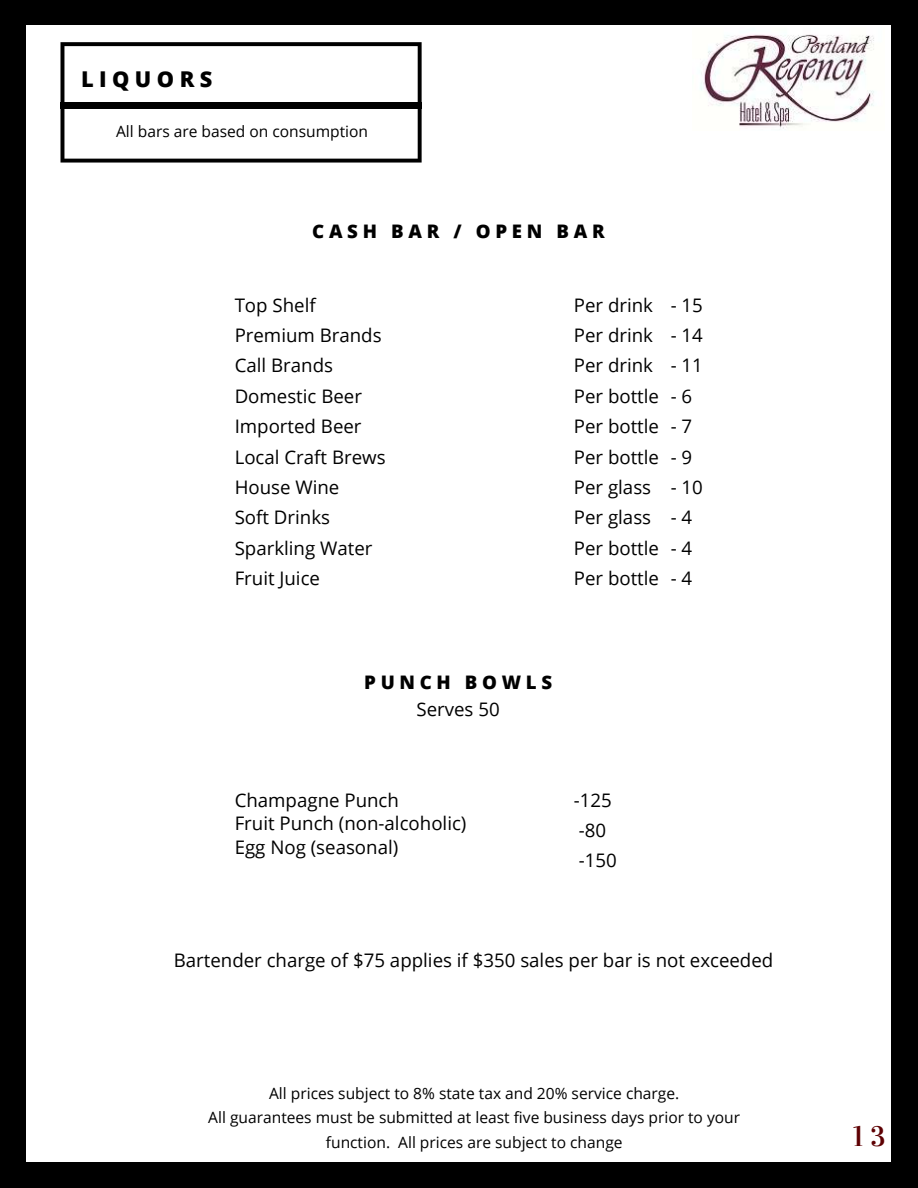
<style>
.page{position:relative;width:918px;height:1188px;background:#000}
.page>*{position:absolute;margin:0;border:0;box-sizing:border-box;transform-origin:0 0}
.t1{font:28.05px "Vidaloka";color:#5e0003}
.t2{font:800 21.75px "Open Sans";letter-spacing:.25em;color:#000}
.t3{font:18.75px/30.3px "Open Sans";color:#000}
.t4{font:800 18.75px "Open Sans";letter-spacing:.25em;color:#000}
.t5{font:15.6px/24.8px "Open Sans";color:#000;text-align:center}
</style>
<div class="page">
<div style="left:27px;top:26px;width:864px;height:1136px;background:#fff"></div>
<svg style="left:61px;top:42px;width:361px;height:121px"></svg>
<div style="left:60px;top:103px;width:361px;height:6px;background:#000"></div>
<img style="left:700px;top:34px;width:174px;height:95px">
<p class="t2" style="left:81px;top:64px;width:133px">LIQUORS</p>
<p class="t5" style="left:116px;top:119px;width:254px">All bars are based on consumption</p>
<p class="t4" style="left:312px;top:218px;width:294px">CASH BAR / OPEN BAR</p>
<p class="t3" style="left:235px;top:289px;width:152px">Top Shelf<br>Premium Brands<br>Call Brands<br>Domestic Beer<br>Imported Beer<br>Local Craft Brews<br>House Wine<br>Soft Drinks<br>Sparkling Water<br>Fruit Juice</p>
<p class="t3" style="left:574px;top:289px;width:131px">Per drink - 15<br>Per drink - 14<br>Per drink - 11<br>Per bottle - 6<br>Per bottle - 7<br>Per bottle - 9<br>Per glass - 10<br>Per glass - 4<br>Per bottle - 4<br>Per bottle - 4</p>
<p class="t4" style="left:364px;top:669px;width:189px">PUNCH BOWLS</p>
<p class="t3" style="left:416px;top:693px;width:85px">Serves 50</p>
<p class="t3" style="left:235px;top:787px;width:233px;line-height:23.7px">Champagne Punch<br>Fruit Punch (non-alcoholic)<br>Egg Nog (seasonal)</p>
<p class="t3" style="left:574px;top:784px;width:44px">-125 -80 -150</p>
<p class="t3" style="left:174px;top:945px;width:601px">Bartender charge of $75 applies if $350 sales per bar is not exceeded</p>
<p class="t5" style="left:208px;top:1080px;width:533px">All prices subject to 8% state tax and 20% service charge.<br>All guarantees must be submitted at least five business days prior to your function. All prices are subject to change</p>
<h1 class="t1" style="left:853px;top:1119px;width:34px">1 3</h1>
</div>
